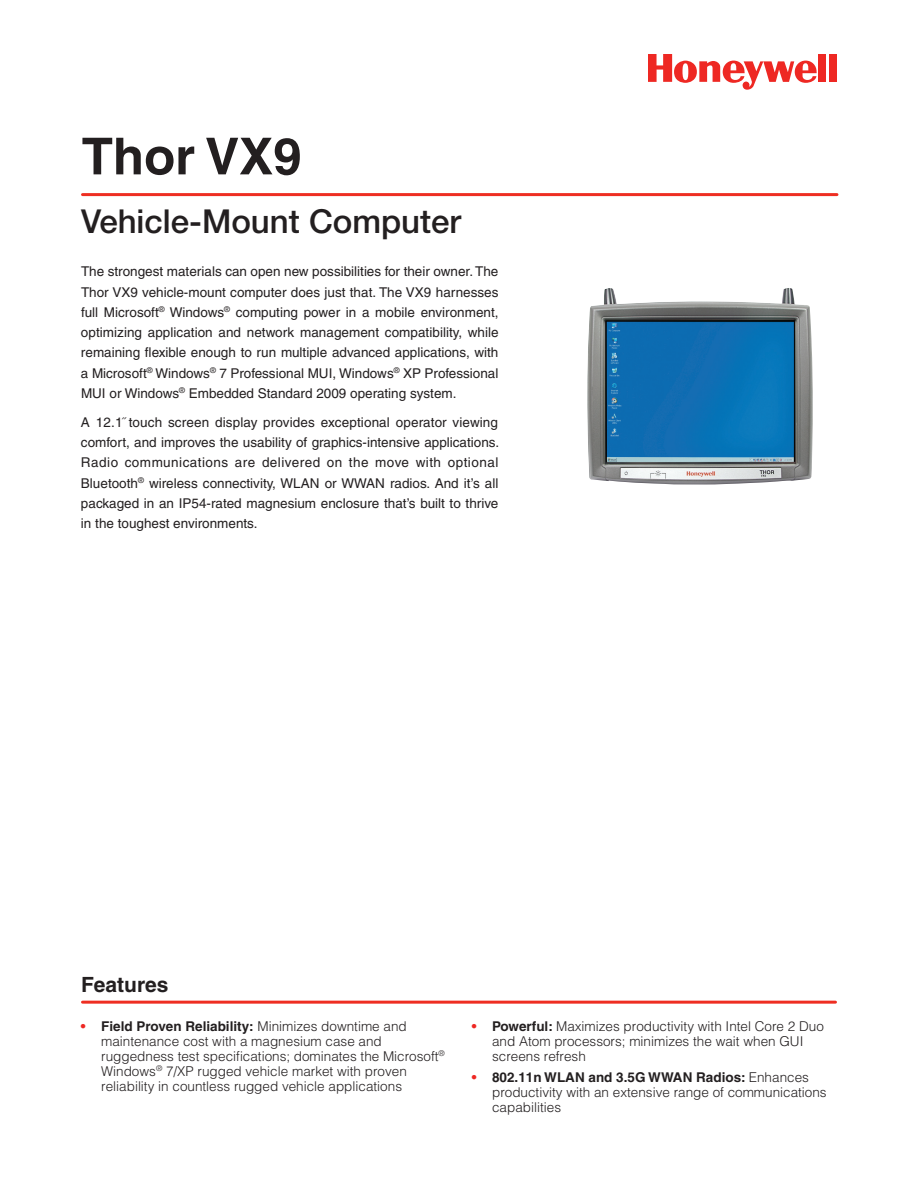
<style>
.page{position:relative;width:918px;height:1188px;background:#fff}
.page>*{position:absolute;margin:0;border:0;box-sizing:border-box;transform-origin:0 0}
.t1{font:700 51px "Helvetica";color:#231f20}
.t2{font:500 33px "Helvetica Neue";color:#231f20}
.t3{font:700 21px "Helvetica";color:#231f20}
.t4{font:13.5px/20.2px "Helvetica";color:#231f20;text-align:justify}
.t5{font:300 13.5px/15px "Helvetica";color:#231f20}
.s1{font-weight:300}
.s2{font-weight:700;color:#ee2823}
.s3{font-weight:700}
</style>
<div class="page">
<div style="left:818px;top:54px;width:8px;height:28px;background:#ee2823"></div>
<div style="left:829px;top:54px;width:8px;height:28px;background:#ee2823"></div>
<svg style="left:648px;top:54px;width:169px;height:36px"></svg>
<hr style="left:82px;top:193px;width:755px;height:3px;background:#ee2e22">
<hr style="left:82px;top:1001px;width:754px;height:3px;background:#ee2e22">
<img style="left:587px;top:288px;width:226px;height:197px">
<h1 class="t1" style="left:82px;top:125px;width:221px">Thor VX9</h1>
<h2 class="t2" style="left:81px;top:201px;width:382px">Vehicle-Mount Computer</h2>
<p class="t4" style="left:81px;top:262px;width:419px">The strongest materials can open new possibilities for their owner. The Thor VX9 vehicle-mount computer does just that. The VX9 harnesses full Microsoft<sup>®</sup> Windows<sup>®</sup> computing power in a mobile environment, optimizing application and network management compatibility, while remaining flexible enough to run multiple advanced applications, with a Microsoft<sup>®</sup> Windows<sup>®</sup> 7 Professional MUI, Windows<sup>®</sup> XP Professional MUI or Windows<sup>®</sup> Embedded Standard 2009 operating system.</p>
<p class="t4" style="left:81px;top:412px;width:420px">A 12.1<span class="s1">˝</span> touch screen display provides exceptional operator viewing comfort, and improves the usability of graphics-intensive applications.<br>Radio communications are delivered on the move with optional Bluetooth<sup>®</sup> wireless connectivity, WLAN or WWAN radios. And it’s all packaged in an IP54-rated magnesium enclosure that’s built to thrive in the toughest environments.</p>
<h3 class="t3" style="left:81px;top:972px;width:89px">Features</h3>
<p class="t5" style="left:101px;top:1018px;width:345px;text-indent:-20px"><span class="s2">•</span> <span class="s3">Field Proven Reliability:</span> Minimizes downtime and maintenance cost with a magnesium case and ruggedness test specifications; dominates the Microsoft<sup>® </sup>Windows<sup>®</sup> 7/XP rugged vehicle market with proven reliability in countless rugged vehicle applications</p>
<p class="t5" style="left:492px;top:1018px;width:333px;text-indent:-20px"><span class="s2">•</span> <span class="s3">Powerful:</span> Maximizes productivity with Intel Core 2 Duo and Atom processors; minimizes the wait when GUI screens refresh</p>
<p class="t5" style="left:492px;top:1070px;width:336px;text-indent:-20px"><span class="s2">•</span> <span class="s3">802.11n WLAN and 3.5G WWAN Radios:</span> Enhances productivity with an extensive range of communications capabilities</p>
</div>
